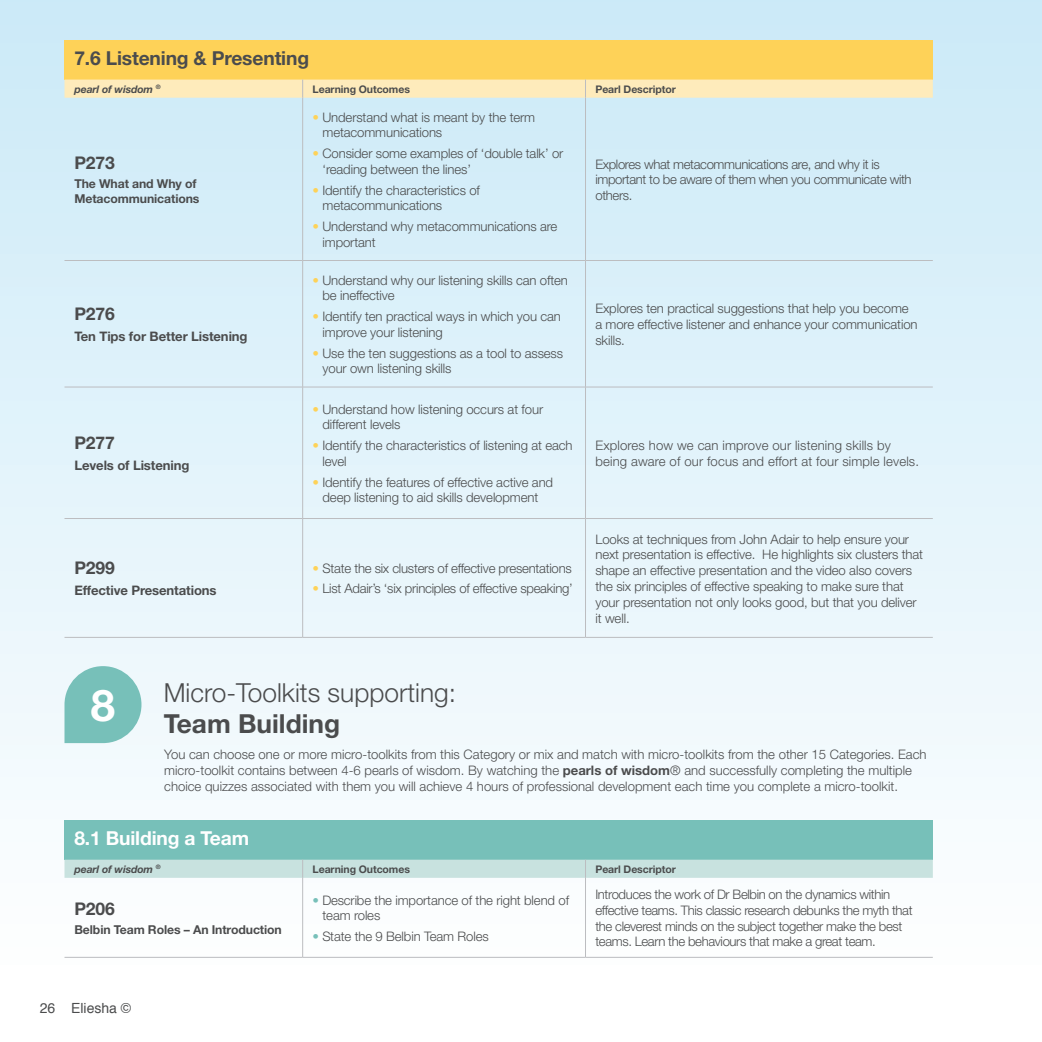
<style>
.page{position:relative;width:1042px;height:1042px;background:#fff}
.page>*{position:absolute;margin:0;border:0;box-sizing:border-box;transform-origin:0 0}
.t1{font:700 43.75px "Helvetica Neue";color:#fff}
.t2{font:300 26.25px "Helvetica Neue";color:#4b4c4d}
.t3{font:700 26.25px "Helvetica Neue";color:#4b4c4d}
.t4{font:700 19.25px "Helvetica Neue";letter-spacing:-.01em;color:#4b4c4d}
.t5{font:700 19.25px "Helvetica Neue";letter-spacing:-.01em;color:#fff}
.t6{font:700 17.5px "Helvetica Neue";letter-spacing:-.01em;color:#4b4c4d}
.t7{font:14px "Helvetica";color:#4b4c4d}
.t8{font:300 13.12px/15.8px "Helvetica Neue";letter-spacing:-.01em;color:#4b4c4d}
.t9{font:300 13.12px/15.8px "Helvetica Neue";letter-spacing:-.03em;color:#4b4c4d}
.t10{font:300 13.12px/15.8px "Helvetica Neue";letter-spacing:.01em;color:#4b4c4d}
.t11{font:700 13.12px "Helvetica Neue";letter-spacing:-.01em;color:#4b4c4d}
.t12{font:700 12.25px/14.7px "Helvetica Neue";letter-spacing:-.01em;color:#4b4c4d}
.t13{font:700 10.5px "Helvetica Neue";letter-spacing:-.01em;color:#4b4c4d}
.t14{font:italic 700 10.5px "Helvetica Neue";letter-spacing:-.01em;color:#4b4c4d}
.s1{color:#fed258}
.s2{font-weight:700}
.s3{color:#77c0b9}
</style>
<div class="page">
<div style="left:0;top:0;width:1042px;height:1042px;background:linear-gradient(to bottom,#cbe9f7,#fff)"></div>
<div style="left:64px;top:40px;width:869px;height:40px;background:#fed258"></div>
<div style="left:64px;top:80px;width:869px;height:18px;background:#feebbb"></div>
<hr style="left:302px;top:98px;width:1px;height:162px;background:#bcbdc0">
<hr style="left:585px;top:98px;width:1px;height:162px;background:#bcbdc0">
<hr style="left:64px;top:260px;width:239px;height:1px;background:#bcbdc0">
<hr style="left:303px;top:260px;width:282px;height:1px;background:#bcbdc0">
<hr style="left:302px;top:261px;width:1px;height:126px;background:#bcbdc0">
<hr style="left:302px;top:519px;width:1px;height:118px;background:#bcbdc0">
<hr style="left:585px;top:519px;width:1px;height:118px;background:#bcbdc0">
<hr style="left:585px;top:261px;width:1px;height:126px;background:#bcbdc0">
<hr style="left:585px;top:260px;width:348px;height:1px;background:#bcbdc0">
<hr style="left:64px;top:387px;width:239px;height:1px;background:#bcbdc0">
<hr style="left:302px;top:387px;width:1px;height:131px;background:#bcbdc0">
<hr style="left:303px;top:387px;width:282px;height:1px;background:#bcbdc0">
<hr style="left:585px;top:387px;width:1px;height:131px;background:#bcbdc0">
<hr style="left:585px;top:387px;width:348px;height:1px;background:#bcbdc0">
<hr style="left:64px;top:518px;width:239px;height:1px;background:#bcbdc0">
<hr style="left:303px;top:518px;width:282px;height:1px;background:#bcbdc0">
<hr style="left:585px;top:518px;width:348px;height:1px;background:#bcbdc0">
<hr style="left:64px;top:637px;width:239px;height:1px;background:#bcbdc0">
<hr style="left:303px;top:637px;width:282px;height:1px;background:#bcbdc0">
<hr style="left:585px;top:637px;width:348px;height:1px;background:#bcbdc0">
<div style="left:64px;top:820px;width:869px;height:39px;background:#77c0b9"></div>
<div style="left:64px;top:859px;width:869px;height:19px;background:#c8e2df"></div>
<hr style="left:302px;top:878px;width:1px;height:79px;background:#bcbdc0">
<hr style="left:585px;top:878px;width:1px;height:79px;background:#bcbdc0">
<hr style="left:64px;top:957px;width:239px;height:1px;background:#bcbdc0">
<hr style="left:303px;top:957px;width:282px;height:1px;background:#bcbdc0">
<hr style="left:585px;top:957px;width:348px;height:1px;background:#bcbdc0">
<svg style="left:64px;top:666px;width:77px;height:77px;background:#8ac9c3"></svg>
<h3 class="t4" style="left:74px;top:46px;width:236px">7.6 Listening &amp; Presenting</h3>
<p class="t14" style="left:74px;top:82px;width:88px">pearl of wisdom <sup>®</sup></p>
<p class="t13" style="left:313px;top:82px;width:99px">Learning Outcomes</p>
<p class="t13" style="left:595px;top:82px;width:82px">Pearl Descriptor</p>
<h3 class="t6" style="left:74px;top:152px;width:42px">P273</h3>
<p class="t12" style="left:74px;top:176px;width:127px">The What and Why of<br>Metacommunications</p>
<p class="t8" style="left:322px;top:109px;width:214px;text-indent:-10px"><span class="s1">•</span> Understand what is meant by the term metacommunications</p>
<p class="t8" style="left:322px;top:145px;width:242px;text-indent:-10px"><span class="s1">•</span> Consider some examples of ‘double talk’ or ‘reading between the lines’</p>
<p class="t8" style="left:322px;top:182px;width:159px;text-indent:-10px"><span class="s1">•</span> Identify the characteristics of metacommunications</p>
<p class="t8" style="left:322px;top:218px;width:236px;text-indent:-10px"><span class="s1">•</span> Understand why metacommunications are important</p>
<p class="t9" style="left:595px;top:156px;width:318px">Explores what metacommunications are, and why it is important to be aware of them when you communicate with others.</p>
<h3 class="t6" style="left:74px;top:303px;width:42px">P276</h3>
<p class="t11" style="left:74px;top:328px;width:175px">Ten Tips for Better Listening</p>
<p class="t8" style="left:322px;top:272px;width:247px;text-indent:-10px"><span class="s1">•</span> Understand why our listening skills can often be ineffective</p>
<p class="t8" style="left:322px;top:308px;width:240px;text-indent:-10px"><span class="s1">•</span> Identify ten practical ways in which you can improve your listening</p>
<p class="t8" style="left:322px;top:345px;width:242px;text-indent:-10px"><span class="s1">•</span> Use the ten suggestions as a tool to assess your own listening skills</p>
<p class="t8" style="left:595px;top:300px;width:324px">Explores ten practical suggestions that help you become a more effective listener and enhance your communication skills.</p>
<h3 class="t6" style="left:74px;top:432px;width:42px">P277</h3>
<p class="t11" style="left:74px;top:457px;width:117px">Levels of Listening</p>
<p class="t8" style="left:322px;top:401px;width:222px;text-indent:-10px"><span class="s1">•</span> Understand how listening occurs at four different levels</p>
<p class="t8" style="left:322px;top:437px;width:252px;text-indent:-10px"><span class="s1">•</span> Identify the characteristics of listening at each level</p>
<p class="t8" style="left:313px;top:474px;width:242px;text-align:center"><span class="s1">•</span> Identify the features of effective active and deep listening to aid skills development</p>
<p class="t10" style="left:595px;top:437px;width:325px">Explores how we can improve our listening skills by being aware of our focus and effort at four simple levels.</p>
<h3 class="t6" style="left:74px;top:557px;width:42px">P299</h3>
<p class="t11" style="left:74px;top:582px;width:144px">Effective Presentations</p>
<p class="t8" style="left:313px;top:560px;width:261px"><span class="s1">•</span> State the six clusters of effective presentations</p>
<p class="t8" style="left:313px;top:581px;width:262px"><span class="s1">•</span> List Adair’s ‘six principles of effective speaking’</p>
<p class="t8" style="left:595px;top:531px;width:329px">Looks at techniques from John Adair to help ensure your next presentation is effective. He highlights six clusters that shape an effective presentation and the video also covers the six principles of effective speaking to make sure that your presentation not only looks good, but that you deliver it well.</p>
<h1 class="t1" style="left:91px;top:679px;width:26px">8</h1>
<h2 class="t2" style="left:164px;top:676px;width:294px">Micro-Toolkits supporting:</h2>
<h2 class="t3" style="left:164px;top:707px;width:178px">Team Building</h2>
<p class="t8" style="left:164px;top:746px;width:764px">You can choose one or more micro-toolkits from this Category or mix and match with micro-toolkits from the other 15 Categories. Each micro-toolkit contains between 4-6 pearls of wisdom. By watching the <span class="s2">pearls of wisdom</span>® and successfully completing the multiple choice quizzes associated with them you will achieve 4 hours of professional development each time you complete a micro-toolkit.</p>
<h3 class="t5" style="left:74px;top:826px;width:176px">8.1 Building a Team</h3>
<p class="t14" style="left:74px;top:862px;width:88px">pearl of wisdom <sup>®</sup></p>
<p class="t13" style="left:313px;top:862px;width:99px">Learning Outcomes</p>
<p class="t13" style="left:595px;top:862px;width:82px">Pearl Descriptor</p>
<h3 class="t6" style="left:74px;top:897px;width:42px">P206</h3>
<p class="t12" style="left:74px;top:922px;width:209px">Belbin Team Roles – An Introduction</p>
<p class="t9" style="left:595px;top:886px;width:319px">Introduces the work of Dr Belbin on the dynamics within effective teams. This classic research debunks the myth that the cleverest minds on the subject together make the best teams. Learn the behaviours that make a great team.</p>
<p class="t8" style="left:322px;top:891px;width:248px;text-indent:-10px"><span class="s3">•</span> Describe the importance of the right blend of team roles</p>
<p class="t8" style="left:313px;top:928px;width:178px"><span class="s3">•</span> State the 9 Belbin Team Roles</p>
<p class="t7" style="left:40px;top:997px;width:17px">26</p>
<p class="t7" style="left:71px;top:997px;width:62px">Eliesha ©</p>
</div>
